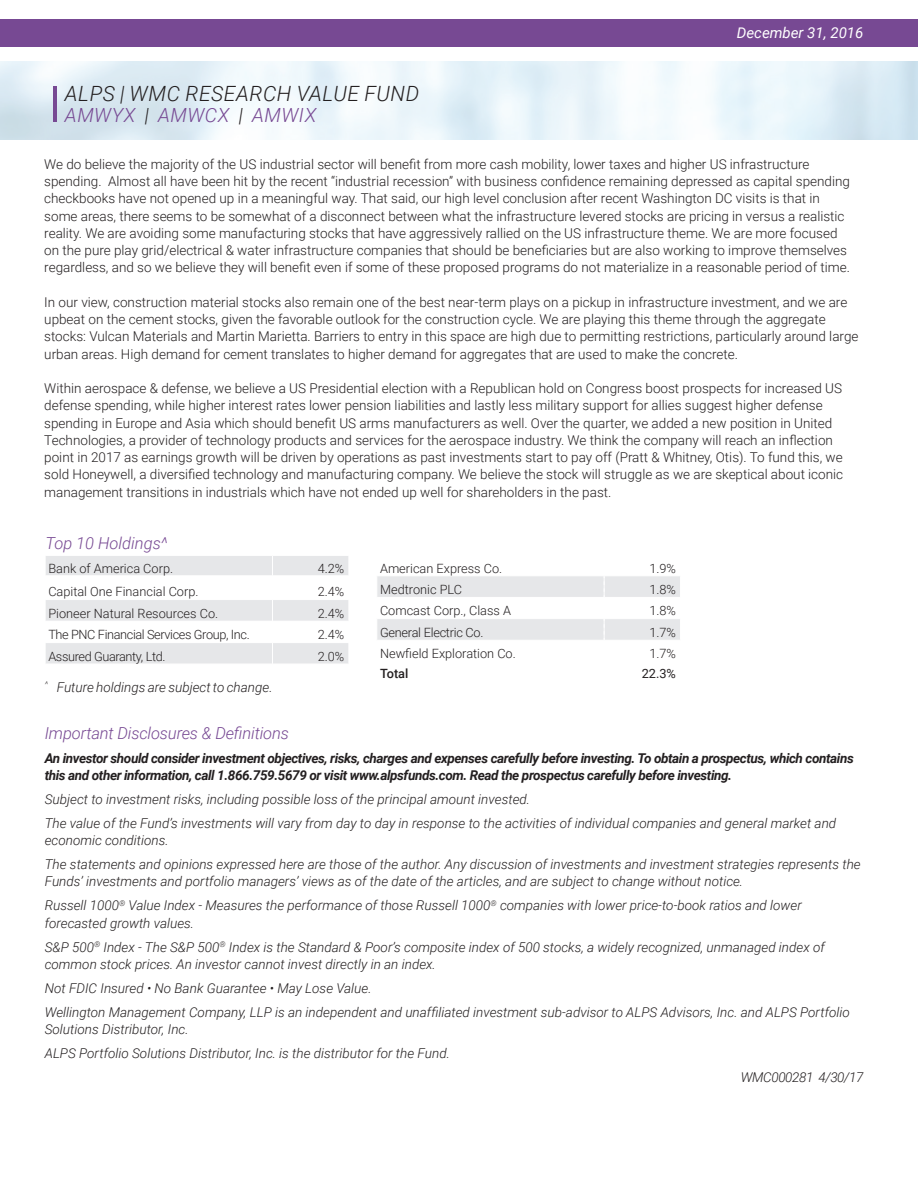
<style>
.page{position:relative;width:918px;height:1188px;background:#fff}
.page>*{position:absolute;margin:0;border:0;box-sizing:border-box;transform-origin:0 0}
.t1{font:italic 300 21px "Roboto";letter-spacing:.025em;color:#231f20}
.t2{font:italic 300 19.5px "Roboto";letter-spacing:.025em;color:#774993}
.t3{font:italic 300 16.5px "Roboto";letter-spacing:-.01em;color:#774993}
.t4{font:italic 15px "Roboto";color:#fff}
.t5{font:300 13.5px/17.2px "Roboto";color:#231f20}
.t6{font:italic 300 13.5px/17.2px "Roboto";color:#231f20}
.t7{font:italic 700 13.5px/17.2px "Roboto";letter-spacing:-.03em;color:#231f20}
.t8{font:italic 300 13.5px "Roboto";letter-spacing:-.03em;color:#231f20}
.t9{font:300 12.75px "Roboto";color:#231f20}
.t10{font:300 12.75px "Roboto";letter-spacing:-.03em;color:#231f20}
.t11{font:300 12.75px "Roboto";letter-spacing:-.02em;color:#231f20}
.t12{font:500 12.75px "Roboto";color:#231f20}
.t13{font:12.75px "Roboto";color:#231f20}
.s1{color:#231f20}
</style>
<div class="page">
<img style="left:0;top:62px;width:918px;height:78px">
<hr style="left:54px;top:86px;width:3px;height:36px;background:#774993">
<div style="left:0;top:20px;width:918px;height:27px;background:#774993"></div>
<svg style="left:46px;top:556px;width:302px;height:108px"></svg>
<svg style="left:377px;top:576px;width:303px;height:64px"></svg>
<h1 class="t1" style="left:65px;top:79px;width:356px">ALPS | WMC RESEARCH VALUE FUND</h1>
<h2 class="t2" style="left:65px;top:101px;width:253px">AMWYX <span class="s1">|</span> AMWCX <span class="s1">|</span> AMWIX</h2>
<p class="t4" style="left:737px;top:22px;width:128px">December 31, 2016</p>
<p class="t5" style="left:44px;top:155px;width:807px">We do believe the majority of the US industrial sector will benefit from more cash mobility, lower taxes and higher US infrastructure spending. Almost all have been hit by the recent “industrial recession” with business confidence remaining depressed as capital spending checkbooks have not opened up in a meaningful way. That said, our high level conclusion after recent Washington DC visits is that in some areas, there seems to be somewhat of a disconnect between what the infrastructure levered stocks are pricing in versus a realistic reality. We are avoiding some manufacturing stocks that have aggressively rallied on the US infrastructure theme. We are more focused on the pure play grid/electrical &amp; water infrastructure companies that should be beneficiaries but are also working to improve themselves regardless, and so we believe they will benefit even if some of these proposed programs do not materialize in a reasonable period of time.</p>
<p class="t5" style="left:44px;top:293px;width:816px">In our view, construction material stocks also remain one of the best near-term plays on a pickup in infrastructure investment, and we are upbeat on the cement stocks, given the favorable outlook for the construction cycle. We are playing this theme through the aggregate stocks: Vulcan Materials and Martin Marietta. Barriers to entry in this space are high due to permitting restrictions, particularly around large urban areas. High demand for cement translates to higher demand for aggregates that are used to make the concrete.</p>
<p class="t5" style="left:44px;top:379px;width:800px">Within aerospace &amp; defense, we believe a US Presidential election with a Republican hold on Congress boost prospects for increased US defense spending, while higher interest rates lower pension liabilities and lastly less military support for allies suggest higher defense spending in Europe and Asia which should benefit US arms manufacturers as well. Over the quarter, we added a new position in United Technologies, a provider of technology products and services for the aerospace industry. We think the company will reach an inflection point in 2017 as earnings growth will be driven by operations as past investments start to pay off (Pratt &amp; Whitney, Otis). To fund this, we sold Honeywell, a diversified technology and manufacturing company. We believe the stock will struggle as we are skeptical about iconic management transitions in industrials which have not ended up well for shareholders in the past.</p>
<p class="t3" style="left:46px;top:531px;width:124px">Top 10 Holdings^</p>
<p class="t9" style="left:48px;top:559px;width:126px">Bank of America Corp.</p>
<p class="t9" style="left:318px;top:559px;width:28px">4.2%</p>
<p class="t9" style="left:48px;top:583px;width:152px">Capital One Financial Corp.</p>
<p class="t9" style="left:318px;top:583px;width:28px">2.4%</p>
<p class="t9" style="left:48px;top:604px;width:171px">Pioneer Natural Resources Co.</p>
<p class="t9" style="left:318px;top:604px;width:28px">2.4%</p>
<p class="t10" style="left:48px;top:626px;width:203px">The PNC Financial Services Group, Inc.</p>
<p class="t9" style="left:318px;top:626px;width:28px">2.4%</p>
<p class="t10" style="left:48px;top:647px;width:119px">Assured Guaranty, Ltd.</p>
<p class="t9" style="left:318px;top:647px;width:28px">2.0%</p>
<p class="t6" style="left:45px;top:678px;width:229px"><sup>^</sup> Future holdings are subject to change.</p>
<p class="t9" style="left:380px;top:559px;width:124px">American Express Co.</p>
<p class="t9" style="left:649px;top:559px;width:28px">1.9%</p>
<p class="t9" style="left:380px;top:581px;width:84px">Medtronic PLC</p>
<p class="t9" style="left:649px;top:581px;width:28px">1.8%</p>
<p class="t9" style="left:380px;top:602px;width:133px">Comcast Corp., Class A</p>
<p class="t9" style="left:649px;top:602px;width:28px">1.8%</p>
<p class="t11" style="left:380px;top:624px;width:105px">General Electric Co.</p>
<p class="t9" style="left:649px;top:624px;width:28px">1.7%</p>
<p class="t9" style="left:380px;top:645px;width:137px">Newfield Exploration Co.</p>
<p class="t9" style="left:649px;top:645px;width:28px">1.7%</p>
<p class="t12" style="left:380px;top:665px;width:30px">Total</p>
<p class="t13" style="left:642px;top:665px;width:36px">22.3%</p>
<p class="t3" style="left:45px;top:721px;width:246px">Important Disclosures &amp; Definitions</p>
<p class="t7" style="left:45px;top:749px;width:811px">An investor should consider investment objectives, risks, charges and expenses carefully before investing. To obtain a prospectus, which contains this and other information, call 1.866.759.5679 or visit www.alpsfunds.com. Read the prospectus carefully before investing.</p>
<p class="t6" style="left:45px;top:790px;width:487px">Subject to investment risks, including possible loss of the principal amount invested.</p>
<p class="t6" style="left:45px;top:814px;width:793px">The value of the Fund’s investments will vary from day to day in response to the activities of individual companies and general market and economic conditions.</p>
<p class="t6" style="left:45px;top:855px;width:818px">The statements and opinions expressed here are those of the author. Any discussion of investments and investment strategies represents the<br>Funds’ investments and portfolio managers’ views as of the date of the articles, and are subject to change without notice.</p>
<p class="t6" style="left:45px;top:896px;width:759px">Russell 1000<sup>®</sup> Value Index - Measures the performance of those Russell 1000<sup>®</sup> companies with lower price-to-book ratios and lower forecasted growth values.</p>
<p class="t6" style="left:45px;top:938px;width:782px">S&amp;P 500<sup>®</sup> Index - The S&amp;P 500<sup>®</sup> Index is the Standard &amp; Poor’s composite index of 500 stocks, a widely recognized, unmanaged index of common stock prices. An investor cannot invest directly in an index.</p>
<p class="t6" style="left:45px;top:979px;width:328px">Not FDIC Insured • No Bank Guarantee • May Lose Value.</p>
<p class="t6" style="left:45px;top:1003px;width:807px">Wellington Management Company, LLP is an independent and unaffiliated investment sub-advisor to ALPS Advisors, Inc. and ALPS Portfolio<br>Solutions Distributor, Inc.</p>
<p class="t6" style="left:45px;top:1044px;width:407px">ALPS Portfolio Solutions Distributor, Inc. is the distributor for the Fund.</p>
<p class="t8" style="left:741px;top:1068px;width:124px">WMC000281 4/30/17</p>
</div>
